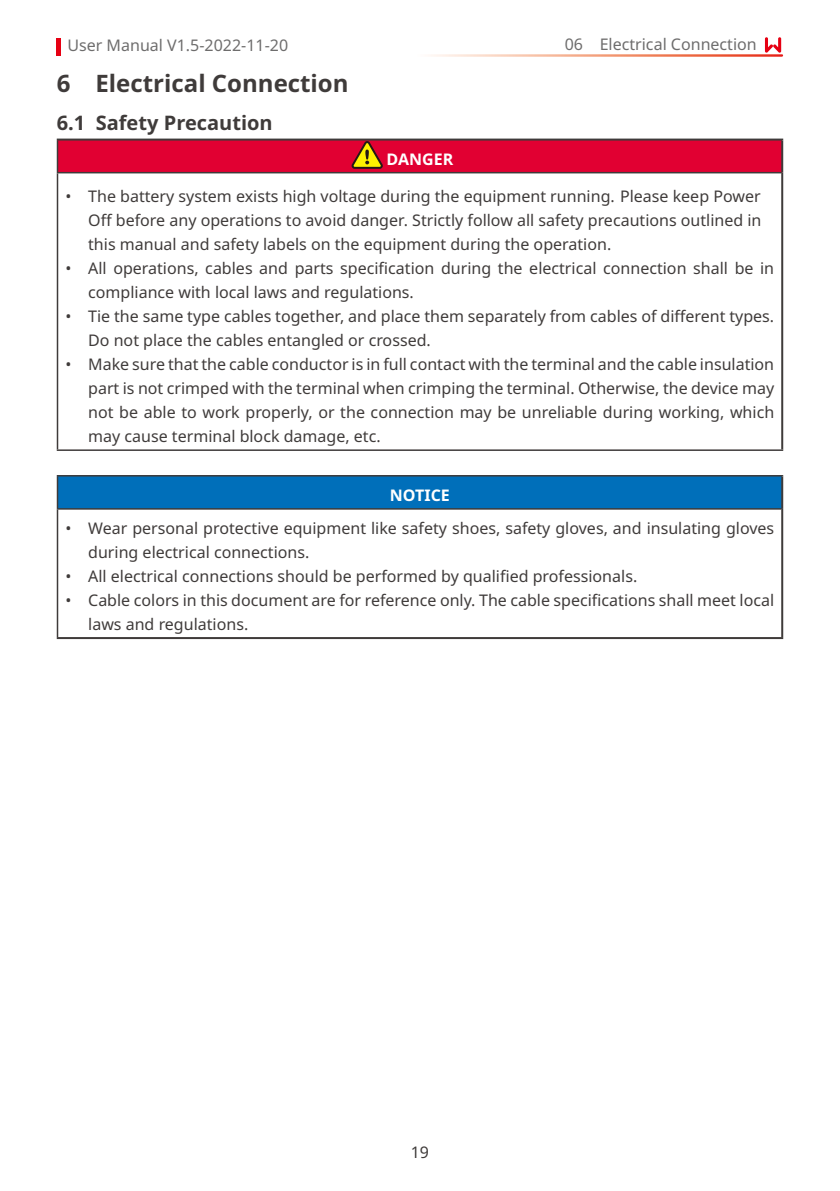
<style>
.page{position:relative;width:840px;height:1191px;background:#fff}
.page>*{position:absolute;margin:0;border:0;box-sizing:border-box;transform-origin:0 0}
.t1{font:700 24px "Noto Sans";color:#3f3b3a}
.t2{font:700 20px "Noto Sans";color:#3f3b3a}
.t3{font:16px/24px "Noto Sans";color:#3f3b3a}
.t4{font:16px "Noto Sans";color:#6e6d6d}
.t5{font:700 16px "Noto Sans";color:#fff}
</style>
<div class="page">
<svg style="left:764px;top:37px;width:16px;height:16px"></svg>
<hr style="left:56px;top:38px;width:4px;height:18px;background:#e60013">
<div style="left:57px;top:476px;width:724px;height:33px;background:#006fba"></div>
<hr style="left:57px;top:475px;width:725px;height:1px;background:#3f3b3a">
<hr style="left:57px;top:476px;width:1px;height:32px;background:#3f3b3a">
<hr style="left:57px;top:508px;width:723px;height:1px;background:#3f3b3a">
<hr style="left:57px;top:509px;width:1px;height:128px;background:#3f3b3a">
<hr style="left:780px;top:476px;width:2px;height:33px;background:#3f3b3a">
<hr style="left:780px;top:509px;width:2px;height:128px;background:#3f3b3a">
<hr style="left:57px;top:637px;width:725px;height:2px;background:#3f3b3a">
<div style="left:57px;top:140px;width:724px;height:33px;background:#e10032"></div>
<hr style="left:57px;top:139px;width:725px;height:2px;background:#3f3b3a">
<hr style="left:780px;top:141px;width:2px;height:32px;background:#3f3b3a">
<hr style="left:780px;top:173px;width:2px;height:276px;background:#3f3b3a">
<hr style="left:57px;top:141px;width:1px;height:31px;background:#3f3b3a">
<hr style="left:57px;top:172px;width:723px;height:1px;background:#3f3b3a">
<hr style="left:57px;top:173px;width:1px;height:276px;background:#3f3b3a">
<hr style="left:57px;top:449px;width:725px;height:2px;background:#3f3b3a">
<svg style="left:349px;top:140px;width:34px;height:29px"></svg>
<p class="t4" style="left:67px;top:34px;width:222px">User Manual V1.5-2022-11-20</p>
<p class="t4" style="left:564px;top:33px;width:193px">06 Electrical Connection</p>
<h1 class="t1" style="left:57px;top:66px;width:293px">6 Electrical Connection</h1>
<p class="t2" style="left:57px;top:108px;width:217px">6.1 Safety Precaution</p>
<p class="t5" style="left:386px;top:148px;width:68px">DANGER</p>
<p class="t3" style="left:88px;top:185px;width:674px;text-align:justify;text-indent:-23px">• The battery system exists high voltage during the equipment running. Please keep Power Off before any operations to avoid danger. Strictly follow all safety precautions outlined in this manual and safety labels on the equipment during the operation.</p>
<p class="t3" style="left:88px;top:257px;width:687px;text-indent:-23px">• All operations, cables and parts specification during the electrical connection shall be in compliance with local laws and regulations.</p>
<p class="t3" style="left:88px;top:305px;width:687px;text-indent:-23px">• Tie the same type cables together, and place them separately from cables of different types.<br>Do not place the cables entangled or crossed.</p>
<p class="t3" style="left:88px;top:353px;width:687px;text-align:justify;text-indent:-23px">• Make sure that the cable conductor is in full contact with the terminal and the cable insulation part is not crimped with the terminal when crimping the terminal. Otherwise, the device may not be able to work properly, or the connection may be unreliable during working, which may cause terminal block damage, etc.</p>
<p class="t5" style="left:389px;top:484px;width:61px">NOTICE</p>
<p class="t3" style="left:88px;top:516px;width:687px;text-indent:-23px">• Wear personal protective equipment like safety shoes, safety gloves, and insulating gloves during electrical connections.</p>
<p class="t3" style="left:65px;top:564px;width:573px">• All electrical connections should be performed by qualified professionals.</p>
<p class="t3" style="left:88px;top:588px;width:687px;text-indent:-23px">• Cable colors in this document are for reference only. The cable specifications shall meet local laws and regulations.</p>
<p class="t3" style="left:410px;top:1141px;width:20px">19</p>
</div>
